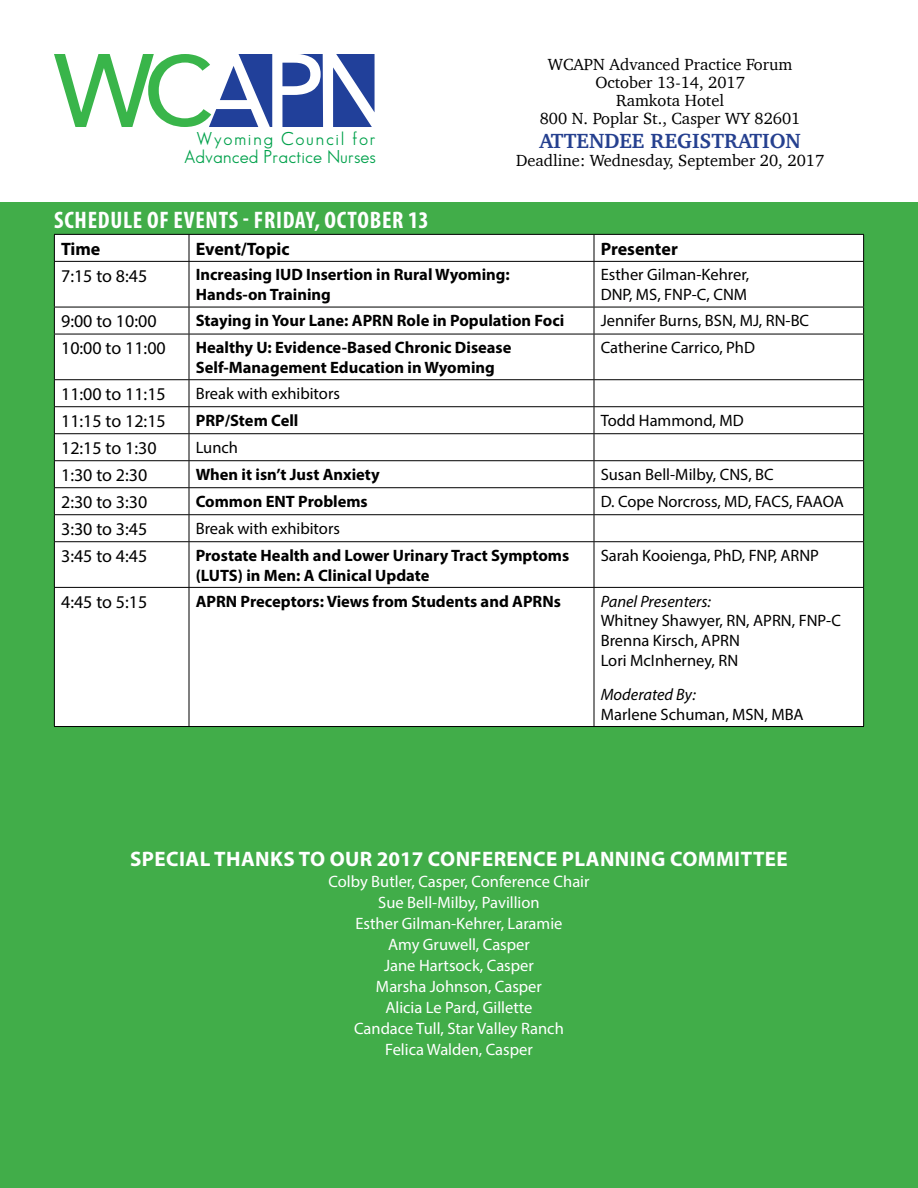
<style>
.page{position:relative;width:918px;height:1188px;background:#fff}
.page>*{position:absolute;margin:0;border:0;box-sizing:border-box;transform-origin:0 0}
.t1{font:700 condensed 24px "Myriad Pro";letter-spacing:.03em;color:#fff}
.t2{font:700 21px "Myriad Pro";letter-spacing:.02em;color:#fff}
.t3{font:700 21px "Charter";color:#25408f}
.t4{font:18.15px/17.9px "Sans Serif Book FLF";letter-spacing:.005em;color:#00a14b;text-align:right}
.t5{font:18px "Myriad Pro";color:#000}
.t6{font:700 18px "Myriad Pro";color:#000}
.t7{font:700 16.5px/19.8px "Myriad Pro";color:#000}
.t8{font:16.5px/19.8px "Myriad Pro";color:#000}
.t9{font:16.5px/21px "Myriad Pro";color:#fff;text-align:center}
.t10{font:16.5px/18px "Charter";color:#000;text-align:center}
.t11{font:italic 16.5px "Myriad Pro";color:#000}
</style>
<div class="page">
<div style="left:0;top:202px;width:918px;height:986px;background:#41ad49"></div>
<svg style="left:282px;top:54px;width:41px;height:73px"></svg>
<svg style="left:54px;top:54px;width:218px;height:73px"></svg>
<svg style="left:333px;top:54px;width:42px;height:73px"></svg>
<div style="left:55px;top:235px;width:808px;height:72px;background:#fff"></div>
<div style="left:55px;top:308px;width:808px;height:418px;background:#fff"></div>
<hr style="left:54px;top:234px;width:135px;height:1px;background:#000">
<hr style="left:189px;top:234px;width:405px;height:1px;background:#000">
<hr style="left:594px;top:234px;width:270px;height:1px;background:#000">
<hr style="left:54px;top:261px;width:135px;height:1px;background:#000">
<hr style="left:189px;top:261px;width:405px;height:1px;background:#000">
<hr style="left:594px;top:261px;width:270px;height:1px;background:#000">
<hr style="left:54px;top:307px;width:135px;height:1px;background:#000">
<hr style="left:189px;top:307px;width:405px;height:1px;background:#000">
<hr style="left:594px;top:307px;width:270px;height:1px;background:#000">
<hr style="left:54px;top:334px;width:135px;height:1px;background:#000">
<hr style="left:189px;top:334px;width:405px;height:1px;background:#000">
<hr style="left:594px;top:334px;width:270px;height:1px;background:#000">
<hr style="left:54px;top:379px;width:135px;height:1px;background:#000">
<hr style="left:189px;top:379px;width:405px;height:1px;background:#000">
<hr style="left:594px;top:379px;width:270px;height:1px;background:#000">
<hr style="left:54px;top:406px;width:135px;height:1px;background:#000">
<hr style="left:189px;top:406px;width:405px;height:1px;background:#000">
<hr style="left:594px;top:406px;width:270px;height:1px;background:#000">
<hr style="left:54px;top:433px;width:135px;height:1px;background:#000">
<hr style="left:189px;top:433px;width:405px;height:1px;background:#000">
<hr style="left:594px;top:433px;width:270px;height:1px;background:#000">
<hr style="left:54px;top:460px;width:135px;height:1px;background:#000">
<hr style="left:189px;top:460px;width:405px;height:1px;background:#000">
<hr style="left:594px;top:460px;width:270px;height:1px;background:#000">
<hr style="left:54px;top:487px;width:135px;height:1px;background:#000">
<hr style="left:189px;top:487px;width:405px;height:1px;background:#000">
<hr style="left:594px;top:487px;width:270px;height:1px;background:#000">
<hr style="left:54px;top:514px;width:135px;height:1px;background:#000">
<hr style="left:189px;top:514px;width:405px;height:1px;background:#000">
<hr style="left:594px;top:514px;width:270px;height:1px;background:#000">
<hr style="left:54px;top:541px;width:135px;height:1px;background:#000">
<hr style="left:189px;top:541px;width:405px;height:1px;background:#000">
<hr style="left:594px;top:541px;width:270px;height:1px;background:#000">
<hr style="left:54px;top:587px;width:135px;height:1px;background:#000">
<hr style="left:189px;top:587px;width:405px;height:1px;background:#000">
<hr style="left:594px;top:587px;width:270px;height:1px;background:#000">
<hr style="left:54px;top:726px;width:135px;height:1px;background:#000">
<hr style="left:189px;top:726px;width:405px;height:1px;background:#000">
<hr style="left:594px;top:726px;width:270px;height:1px;background:#000">
<svg style="left:54px;top:235px;width:1px;height:26px"></svg>
<hr style="left:54px;top:262px;width:1px;height:45px;background:#000">
<svg style="left:54px;top:307px;width:1px;height:27px"></svg>
<hr style="left:54px;top:334px;width:1px;height:45px;background:#000">
<svg style="left:54px;top:380px;width:1px;height:161px"></svg>
<hr style="left:54px;top:542px;width:1px;height:45px;background:#000">
<hr style="left:54px;top:588px;width:1px;height:138px;background:#000">
<svg style="left:189px;top:235px;width:1px;height:26px"></svg>
<svg style="left:594px;top:235px;width:1px;height:26px"></svg>
<svg style="left:863px;top:235px;width:1px;height:26px"></svg>
<hr style="left:189px;top:262px;width:1px;height:45px;background:#000">
<hr style="left:594px;top:262px;width:1px;height:45px;background:#000">
<hr style="left:863px;top:262px;width:1px;height:45px;background:#000">
<svg style="left:189px;top:307px;width:1px;height:27px"></svg>
<svg style="left:594px;top:307px;width:1px;height:27px"></svg>
<svg style="left:863px;top:307px;width:1px;height:27px"></svg>
<hr style="left:189px;top:334px;width:1px;height:45px;background:#000">
<hr style="left:594px;top:334px;width:1px;height:45px;background:#000">
<hr style="left:863px;top:334px;width:1px;height:45px;background:#000">
<svg style="left:189px;top:380px;width:1px;height:161px"></svg>
<svg style="left:594px;top:380px;width:1px;height:161px"></svg>
<svg style="left:863px;top:380px;width:1px;height:161px"></svg>
<hr style="left:189px;top:542px;width:1px;height:45px;background:#000">
<hr style="left:594px;top:542px;width:1px;height:45px;background:#000">
<hr style="left:863px;top:542px;width:1px;height:45px;background:#000">
<hr style="left:189px;top:588px;width:1px;height:138px;background:#000">
<hr style="left:594px;top:588px;width:1px;height:138px;background:#000">
<hr style="left:863px;top:588px;width:1px;height:138px;background:#000">
<p class="t4" style="left:184px;top:130px;width:193px">Wyoming Council for<br>Advanced Practice Nurses</p>
<p class="t10" style="left:540px;top:55px;width:262px">WCAPN Advanced Practice Forum<br>October 13-14, 2017<br>Ramkota Hotel<br>800 N. Poplar St., Casper WY 82601</p>
<p class="t3" style="left:540px;top:123px;width:263px">ATTENDEE REGISTRATION</p>
<p class="t10" style="left:516px;top:151px;width:310px">Deadline: Wednesday, September 20, 2017</p>
<h1 class="t1" style="left:54px;top:205px;width:376px">SCHEDULE OF EVENTS - FRIDAY, OCTOBER 13</h1>
<p class="t6" style="left:61px;top:237px;width:41px">Time</p>
<p class="t6" style="left:196px;top:237px;width:95px">Event/Topic</p>
<p class="t6" style="left:601px;top:237px;width:79px">Presenter</p>
<p class="t5" style="left:61px;top:264px;width:88px">7:15 to 8:45</p>
<p class="t7" style="left:196px;top:265px;width:316px">Increasing IUD Insertion in Rural Wyoming:<br>Hands-on Training</p>
<p class="t8" style="left:601px;top:265px;width:150px">Esther Gilman-Kehrer,<br>DNP, MS, FNP-C, CNM</p>
<p class="t5" style="left:61px;top:310px;width:97px">9:00 to 10:00</p>
<p class="t7" style="left:196px;top:310px;width:370px">Staying in Your Lane: APRN Role in Population Foci</p>
<p class="t8" style="left:601px;top:310px;width:210px">Jennifer Burns, BSN, MJ, RN-BC</p>
<p class="t5" style="left:61px;top:337px;width:106px">10:00 to 11:00</p>
<p class="t7" style="left:196px;top:337px;width:317px">Healthy U: Evidence-Based Chronic Disease<br>Self-Management Education in Wyoming</p>
<p class="t8" style="left:601px;top:337px;width:156px">Catherine Carrico, PhD</p>
<p class="t5" style="left:61px;top:383px;width:106px">11:00 to 11:15</p>
<p class="t8" style="left:196px;top:383px;width:146px">Break with exhibitors</p>
<p class="t5" style="left:61px;top:410px;width:106px">11:15 to 12:15</p>
<p class="t7" style="left:196px;top:410px;width:104px">PRP/Stem Cell</p>
<p class="t8" style="left:601px;top:410px;width:144px">Todd Hammond, MD</p>
<p class="t5" style="left:61px;top:437px;width:97px">12:15 to 1:30</p>
<p class="t8" style="left:196px;top:437px;width:44px">Lunch</p>
<p class="t5" style="left:61px;top:464px;width:88px">1:30 to 2:30</p>
<p class="t7" style="left:196px;top:464px;width:185px">When it isn’t Just Anxiety</p>
<p class="t8" style="left:601px;top:464px;width:175px">Susan Bell-Milby, CNS, BC</p>
<p class="t5" style="left:61px;top:491px;width:88px">2:30 to 3:30</p>
<p class="t7" style="left:196px;top:491px;width:174px">Common ENT Problems</p>
<p class="t8" style="left:601px;top:491px;width:245px">D. Cope Norcross, MD, FACS, FAAOA</p>
<p class="t5" style="left:61px;top:518px;width:88px">3:30 to 3:45</p>
<p class="t8" style="left:196px;top:518px;width:146px">Break with exhibitors</p>
<p class="t5" style="left:61px;top:545px;width:88px">3:45 to 4:45</p>
<p class="t7" style="left:196px;top:545px;width:375px">Prostate Health and Lower Urinary Tract Symptoms (LUTS) in Men: A Clinical Update</p>
<p class="t8" style="left:601px;top:545px;width:220px">Sarah Kooienga, PhD, FNP, ARNP</p>
<p class="t5" style="left:61px;top:591px;width:88px">4:45 to 5:15</p>
<p class="t7" style="left:196px;top:591px;width:367px">APRN Preceptors: Views from Students and APRNs</p>
<p class="t11" style="left:601px;top:591px;width:112px">Panel Presenters:</p>
<p class="t8" style="left:601px;top:611px;width:242px">Whitney Shawyer, RN, APRN, FNP-C<br>Brenna Kirsch, APRN<br>Lori McInherney, RN</p>
<p class="t11" style="left:601px;top:684px;width:97px">Moderated By:</p>
<p class="t8" style="left:601px;top:704px;width:204px">Marlene Schuman, MSN, MBA</p>
<p class="t2" style="left:130px;top:845px;width:659px">SPECIAL THANKS TO OUR 2017 CONFERENCE PLANNING COMMITTEE</p>
<p class="t9" style="left:328px;top:871px;width:263px">Colby Butler, Casper, Conference Chair<br>Sue Bell-Milby, Pavillion<br>Esther Gilman-Kehrer, Laramie<br>Amy Gruwell, Casper<br>Jane Hartsock, Casper<br>Marsha Johnson, Casper<br>Alicia Le Pard, Gillette<br>Candace Tull, Star Valley Ranch<br>Felica Walden, Casper</p>
</div>
